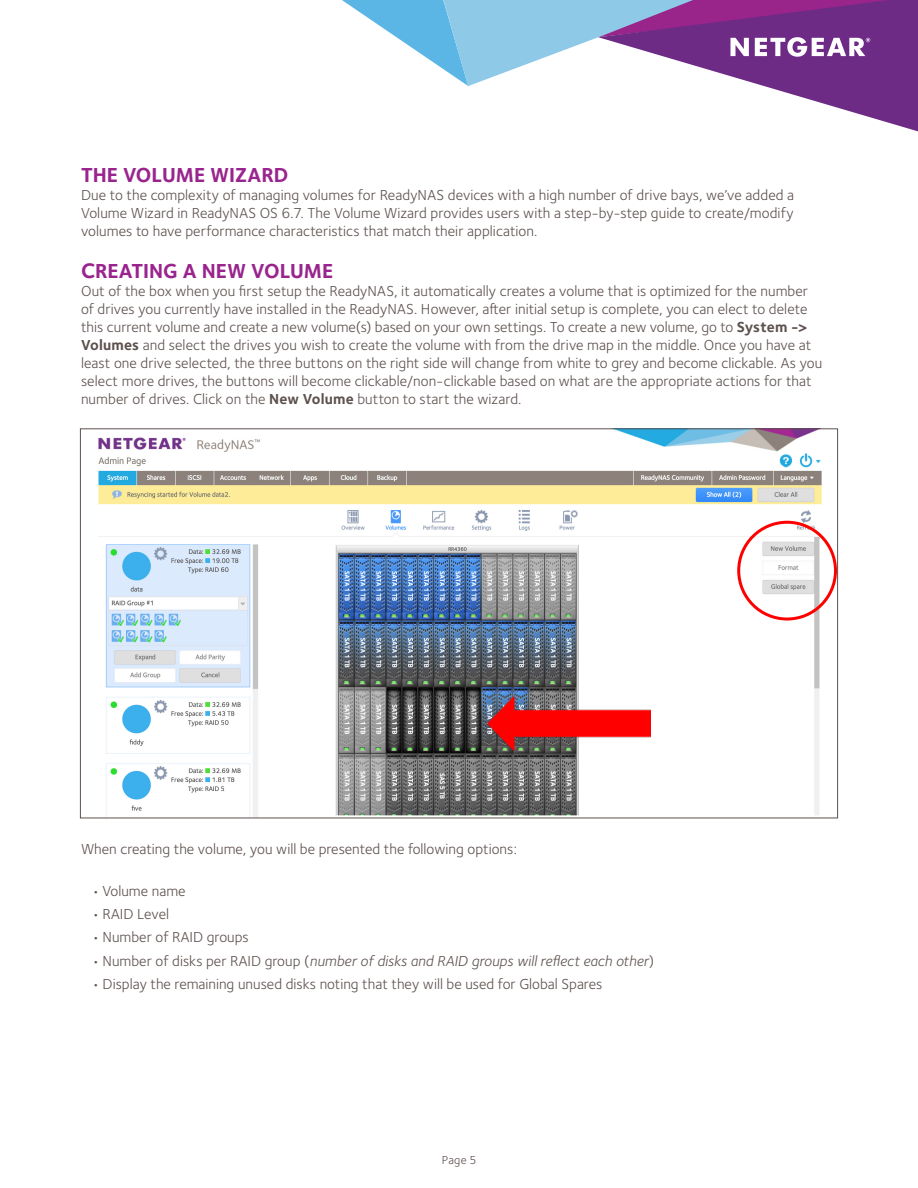
<style>
.page{position:relative;width:918px;height:1188px;background:#fff}
.page>*{position:absolute;margin:0;border:0;box-sizing:border-box;transform-origin:0 0}
.t1{font:700 21px "Foundry Sterling";color:#99248e}
.t2{font:15px/18px "Foundry Sterling";color:#5d514e;text-align:justify}
.t3{font:italic 15px "Foundry Sterling";color:#5d514e}
.t4{font:12px "Foundry Sterling";color:#5d514e}
.s1{font-size:21.75px}
.s2{font-weight:700}
.s3{font-style:normal}
</style>
<div class="page">
<svg style="left:342px;top:0;width:576px;height:132px"></svg>
<img style="left:98px;top:431px;width:738px;height:385px">
<img style="left:486px;top:696px;width:164px;height:54px">
<div style="left:737px;top:521px;width:100px;height:100px;border:3px solid #f00;border-radius:50%"></div>
<p class="t1" style="left:81px;top:163px;width:209px">THE VOLUME WIZARD</p>
<p class="t2" style="left:81px;top:186px;width:715px">Due to the complexity of managing volumes for ReadyNAS devices with a high number of drive bays, we’ve added a Volume Wizard in ReadyNAS OS 6.7. The Volume Wizard provides users with a step-by-step guide to create/modify volumes to have performance characteristics that match their application.</p>
<p class="t1" style="left:81px;top:259px;width:254px"><span class="s1">C</span>REATING A NEW VOLUME</p>
<p class="t2" style="left:81px;top:282px;width:743px;text-align:left">Out of the box when you first setup the ReadyNAS, it automatically creates a volume that is optimized for the number of drives you currently have installed in the ReadyNAS. However, after initial setup is complete, you can elect to delete this current volume and create a new volume(s) based on your own settings. To create a new volume, go to <span class="s2">System -&gt; Volumes</span> and select the drives you wish to create the volume with from the drive map in the middle. Once you have at least one drive selected, the three buttons on the right side will change from white to grey and become clickable. As you select more drives, the buttons will become clickable/non-clickable based on what are the appropriate actions for that number of drives. Click on the <span class="s2">New Volume</span> button to start the wizard.</p>
<p class="t2" style="left:81px;top:840px;width:437px">When creating the volume, you will be presented the following options:</p>
<p class="t2" style="left:92px;top:882px;width:95px">• Volume name</p>
<p class="t2" style="left:92px;top:905px;width:79px">• RAID Level</p>
<p class="t2" style="left:92px;top:928px;width:158px">• Number of RAID groups</p>
<p class="t3" style="left:92px;top:952px;width:564px"><span class="s3">• Number of disks per RAID group (</span>number of disks and RAID groups will reflect each other<span class="s3">)</span></p>
<p class="t2" style="left:92px;top:975px;width:512px">• Display the remaining unused disks noting that they will be used for Global Spares</p>
<p class="t4" style="left:442px;top:1153px;width:36px">Page 5</p>
</div>
